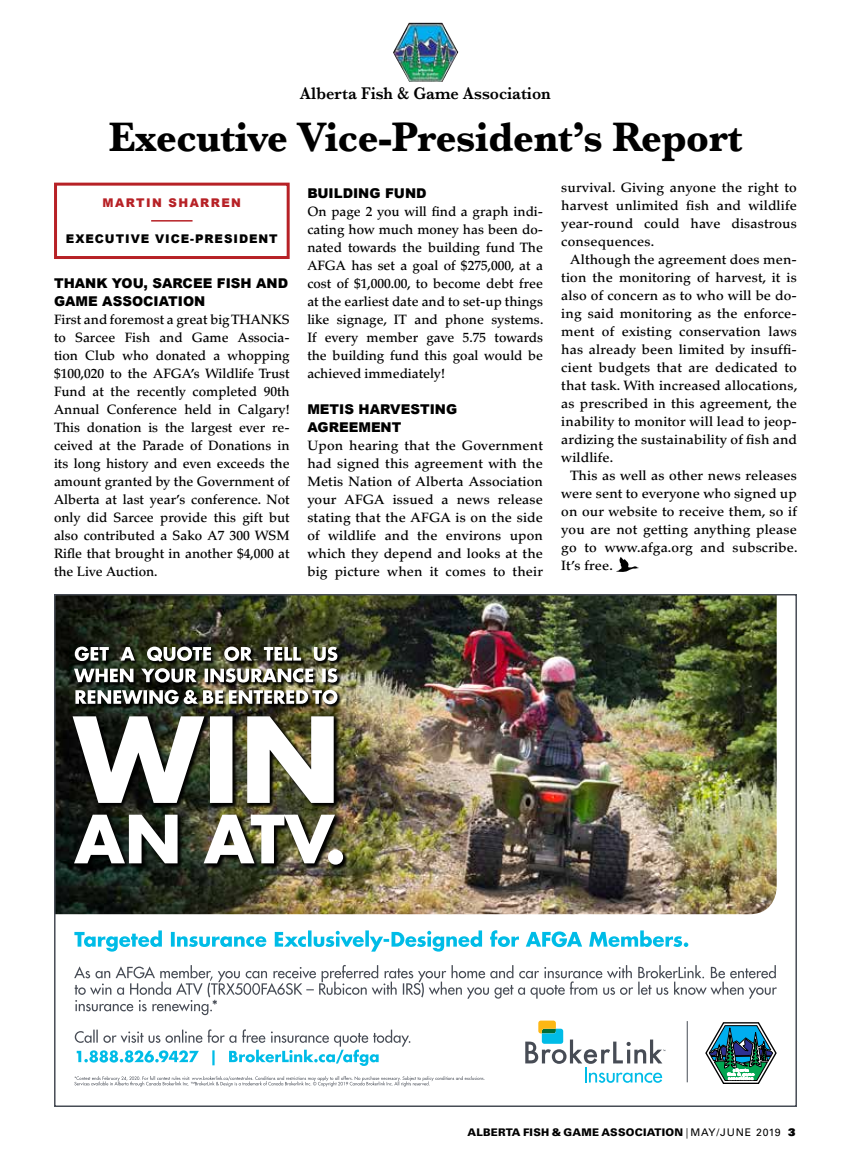
<style>
.page{position:relative;width:851px;height:1161px;background:#fff}
.page>*{position:absolute;margin:0;border:0;box-sizing:border-box;transform-origin:0 0}
.t1{font:700 42.75px "Baskerville";letter-spacing:-.01em;color:#000;scale:.95 1}
.t2{font:600 17.55px "Baskerville";color:#000;scale:.93 1}
.t3{font:500 13.5px/18px "Palatino LT Std";letter-spacing:.01em;color:#000;text-align:justify}
.t4{font:900 13.5px/18px "Arial";color:#000}
.t5{font:900 12px "Arial";letter-spacing:.08em;color:#000}
.t6{font:900 12px "Arial";letter-spacing:.12em;color:#b72126}
.t7{font:900 10.5px "Univers LT Std";letter-spacing:.02em;color:#000}
.s1{font-weight:400;font-stretch:condensed}
.s2{font-weight:400}
.s3{font-family:"Univers LT Std X Black";font-weight:400}
</style>
<div class="page">
<img style="left:393px;top:23px;width:16px;height:49px">
<div style="left:54px;top:183px;width:236px;height:76px;background:#fff;border:3px solid #b72126"></div>
<hr style="left:151px;top:220px;width:41px;height:2px;background:#b72126">
<svg style="left:616px;top:557px;width:23px;height:15px"></svg>
<img style="left:57px;top:597px;width:719px;height:317px">
<hr style="left:687px;top:1021px;width:1px;height:61px;background:#474c55">
<svg style="left:525px;top:1021px;width:140px;height:62px"></svg>
<svg style="left:705px;top:1022px;width:71px;height:62px"></svg>
<svg style="left:74px;top:1076px;width:410px;height:11px"></svg>
<svg style="left:75px;top:1029px;width:335px;height:37px"></svg>
<svg style="left:74px;top:965px;width:702px;height:50px"></svg>
<svg style="left:74px;top:930px;width:614px;height:22px"></svg>
<div style="left:71px;top:715px;width:278px;height:155px;background:#000;opacity:.9"></div>
<div style="left:73px;top:814px;width:276px;height:56px;background:#000;opacity:.9"></div>
<svg style="left:74px;top:815px;width:269px;height:50px"></svg>
<div style="left:71px;top:715px;width:268px;height:94px;background:#000;opacity:.9"></div>
<svg style="left:73px;top:716px;width:261px;height:87px"></svg>
<div style="left:74px;top:646px;width:268px;height:62px;background:#000;opacity:.9"></div>
<div style="left:75px;top:689px;width:266px;height:19px;background:#000;opacity:.9"></div>
<svg style="left:75px;top:690px;width:262px;height:14px"></svg>
<div style="left:74px;top:667px;width:268px;height:20px;background:#000;opacity:.9"></div>
<svg style="left:74px;top:668px;width:263px;height:15px"></svg>
<div style="left:74px;top:646px;width:267px;height:20px;background:#000;opacity:.9"></div>
<svg style="left:75px;top:647px;width:262px;height:14px"></svg>
<p class="t2" style="left:300px;top:81px;width:271px">Alberta Fish &amp; Game Association</p>
<h1 class="t1" style="left:109px;top:107px;width:668px">Executive Vice-President’s Report</h1>
<p class="t6" style="left:103px;top:194px;width:140px">MARTIN SHARREN</p>
<p class="t5" style="left:66px;top:230px;width:213px">EXECUTIVE VICE-PRESIDENT</p>
<p class="t3" style="left:561px;top:179px;width:237px">survival. Giving anyone the right to harvest unlimited fish and wildlife year-round could have disastrous consequences.</p>
<p class="t3" style="left:561px;top:251px;width:238px;text-indent:9px">Although the agreement does men&shy;tion the monitoring of harvest, it is also of concern as to who will be do&shy;ing said monitoring as the enforce&shy;ment of existing conservation laws has already been limited by insuffi&shy;cient budgets that are dedicated to that task. With increased allocations, as prescribed in this agreement, the inability to monitor will lead to jeop&shy;ardizing the sustainability of fish and wildlife.</p>
<p class="t3" style="left:561px;top:467px;width:238px;text-indent:9px">This as well as other news releases were sent to everyone who signed up on our website to receive them, so if you are not getting anything please go to www.afga.org and subscribe.<br>It’s free.</p>
<p class="t4" style="left:307px;top:184px;width:121px">BUILDING FUND</p>
<p class="t3" style="left:307px;top:203px;width:237px">On page 2 you will find a graph indi&shy;cating how much money has been do&shy;nated towards the building fund The AFGA has set a goal of $275,000, at a cost of $1,000.00, to become debt free at the earliest date and to set-up things like signage, IT and phone systems.<br>If every member gave 5.75 towards the building fund this goal would be achieved immediately!</p>
<p class="t4" style="left:307px;top:400px;width:151px">METIS HARVESTING<br>AGREEMENT</p>
<p class="t3" style="left:307px;top:437px;width:237px">Upon hearing that the Government had signed this agreement with the Metis Nation of Alberta Association your AFGA issued a news release stating that the AFGA is on the side of wildlife and the environs upon which they depend and looks at the big picture when it comes to their</p>
<p class="t4" style="left:54px;top:274px;width:235px">THANK YOU, SARCEE FISH AND<br>GAME ASSOCIATION</p>
<p class="t3" style="left:54px;top:311px;width:237px">First and foremost a great big THANKS to Sarcee Fish and Game Associa&shy;tion Club who donated a whopping $100,020 to the AFGA’s Wildlife Trust Fund at the recently completed 90th Annual Conference held in Calgary!<br>This donation is the largest ever re&shy;ceived at the Parade of Donations in its long history and even exceeds the amount granted by the Government of Alberta at last year’s conference. Not only did Sarcee provide this gift but also contributed a Sako A7 300 WSM Rifle that brought in another $4,000 at the Live Auction.</p>
<p class="t7" style="left:467px;top:1125px;width:329px">ALBERTA FISH &amp; GAME ASSOCIATION <span class="s1">|</span> <span class="s2">MAY/JUNE 2019</span> <span class="s3">3</span></p>
</div>
